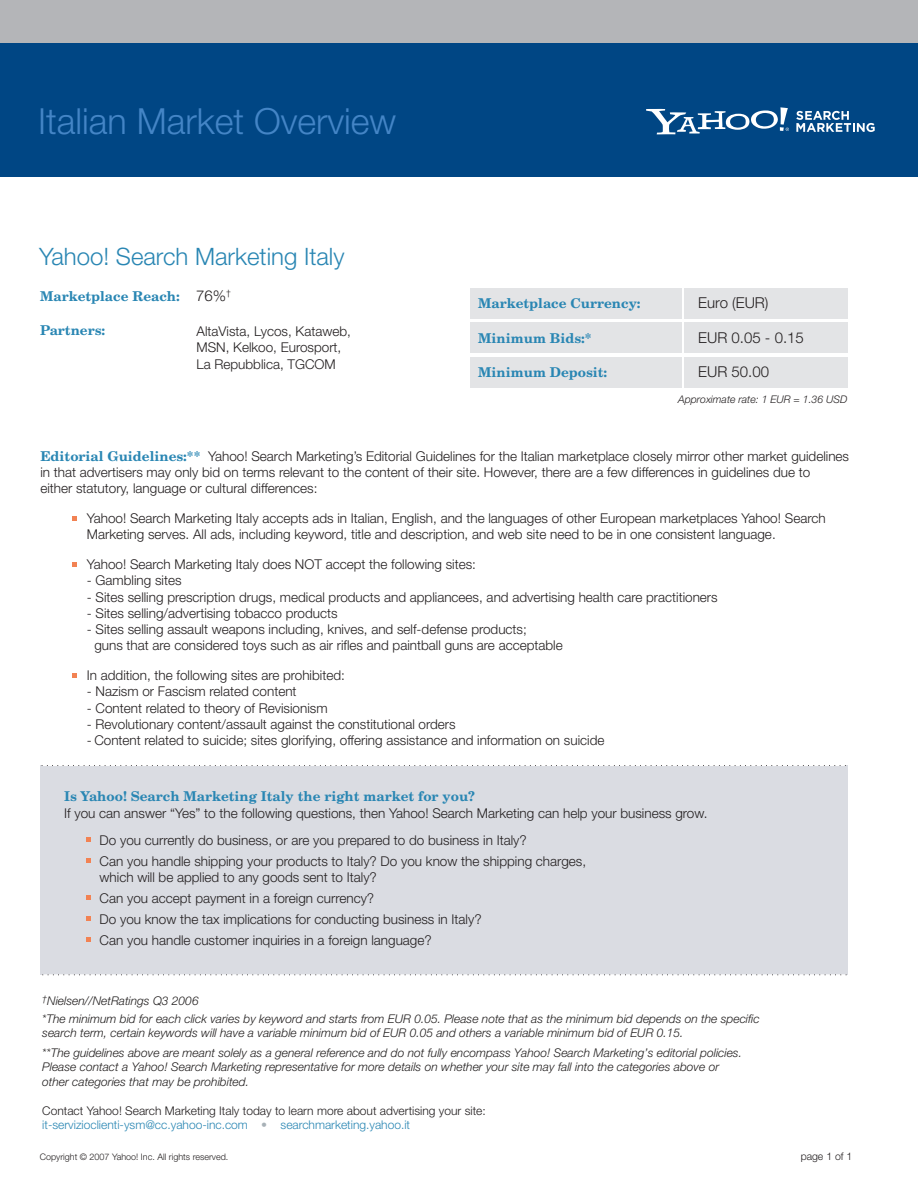
<style>
.page{position:relative;width:918px;height:1188px;background:#fff}
.page>*{position:absolute;margin:0;border:0;box-sizing:border-box;transform-origin:0 0}
.t1{font:300 36px "Helvetica Neue";color:#4485c6}
.t2{font:300 24px "Helvetica Neue";color:#2986b3}
.t3{font:300 15px "Helvetica Neue";color:#231f20}
.t4{font:300 13.5px/16.2px "Helvetica Neue";color:#231f20}
.t5{font:700 13.5px "New Century Schlbk";color:#2986b3}
.t6{font:italic 300 12px/14.4px "Helvetica Neue";color:#211e1e}
.t7{font:300 12px/14.4px "Helvetica Neue";color:#231f20}
.t8{font:italic 300 10.5px "Helvetica Neue";color:#231f20}
.t9{font:300 10.5px "Helvetica Neue";color:#231f20}
.t10{font:300 9px "Helvetica Neue";color:#231f20}
.s1{font-family:"Helvetica Neue";font-weight:300;font-size:15px;color:#231f20}
.s2{font-family:"New Century Schlbk";font-weight:700;color:#2986b3}
.s3{color:#2986b3}
.s4{color:#a8b1b7}
</style>
<div class="page">
<div style="left:0;top:0;width:918px;height:44px;background:#b4b5b8"></div>
<div style="left:1px;top:43px;width:917px;height:134px;background:#004684"></div>
<svg style="left:646px;top:107px;width:143px;height:27px"></svg>
<svg style="left:796px;top:111px;width:79px;height:21px"></svg>
<div style="left:684px;top:288px;width:164px;height:30px;background:#e3e4e6"></div>
<div style="left:470px;top:288px;width:211px;height:30px;background:#e3e4e6"></div>
<div style="left:684px;top:322px;width:164px;height:31px;background:#e3e4e6"></div>
<div style="left:470px;top:322px;width:211px;height:31px;background:#e3e4e6"></div>
<div style="left:684px;top:357px;width:164px;height:30px;background:#e3e4e6"></div>
<div style="left:470px;top:357px;width:211px;height:30px;background:#e3e4e6"></div>
<div style="left:40px;top:765px;width:808px;height:210px;background:#dadce2"></div>
<svg style="left:42px;top:765px;width:804px;height:1px"></svg>
<svg style="left:42px;top:974px;width:804px;height:1px"></svg>
<svg style="left:86px;top:858px;width:5px;height:5px"></svg>
<svg style="left:86px;top:896px;width:5px;height:4px"></svg>
<svg style="left:86px;top:916px;width:5px;height:4px"></svg>
<svg style="left:86px;top:937px;width:5px;height:5px"></svg>
<svg style="left:86px;top:837px;width:5px;height:4px"></svg>
<svg style="left:72px;top:562px;width:4px;height:4px"></svg>
<svg style="left:72px;top:673px;width:4px;height:5px"></svg>
<svg style="left:72px;top:516px;width:4px;height:5px"></svg>
<h1 class="t1" style="left:38px;top:100px;width:360px">Italian Market Overview</h1>
<h2 class="t2" style="left:39px;top:241px;width:307px">Yahoo! Search Marketing Italy</h2>
<p class="t5" style="left:40px;top:287px;width:192px">Marketplace Reach: <span class="s1">76%</span><sup>†</sup></p>
<p class="t5" style="left:40px;top:322px;width:67px">Partners:</p>
<p class="t4" style="left:197px;top:323px;width:156px">AltaVista, Lycos, Kataweb,<br>MSN, Kelkoo, Eurosport,<br>La Repubblica, TGCOM</p>
<p class="t5" style="left:478px;top:295px;width:164px">Marketplace Currency:</p>
<p class="t3" style="left:698px;top:294px;width:72px">Euro (EUR)</p>
<p class="t5" style="left:478px;top:329px;width:115px">Minimum Bids:*</p>
<p class="t3" style="left:698px;top:328px;width:107px">EUR 0.05 - 0.15</p>
<p class="t5" style="left:478px;top:364px;width:131px">Minimum Deposit:</p>
<p class="t3" style="left:698px;top:363px;width:72px">EUR 50.00</p>
<p class="t8" style="left:678px;top:393px;width:171px">Approximate rate: 1 EUR = 1.36 USD</p>
<p class="t4" style="left:40px;top:447px;width:810px"><span class="s2">Editorial Guidelines:**</span> Yahoo! Search Marketing’s Editorial Guidelines for the Italian marketplace closely mirror other market guidelines in that advertisers may only bid on terms relevant to the content of their site. However, there are a few differences in guidelines due to<br>either statutory, language or cultural differences:</p>
<p class="t4" style="left:87px;top:510px;width:740px">Yahoo! Search Marketing Italy accepts ads in Italian, English, and the languages of other European marketplaces Yahoo! Search<br>Marketing serves. All ads, including keyword, title and description, and web site need to be in one consistent language.</p>
<p class="t4" style="left:87px;top:556px;width:391px">Yahoo! Search Marketing Italy does NOT accept the following sites:</p>
<p class="t4" style="left:87px;top:572px;width:96px">- Gambling sites</p>
<p class="t4" style="left:87px;top:588px;width:632px">- Sites selling prescription drugs, medical products and appliancees, and advertising health care practitioners</p>
<p class="t4" style="left:87px;top:605px;width:252px">- Sites selling/advertising tobacco products</p>
<p class="t4" style="left:94px;top:621px;width:470px;text-indent:-8px">- Sites selling assault weapons including, knives, and self-defense products;<br>guns that are considered toys such as air rifles and paintball guns are acceptable</p>
<p class="t4" style="left:87px;top:667px;width:260px">In addition, the following sites are prohibited:</p>
<p class="t4" style="left:87px;top:683px;width:211px">- Nazism or Fascism related content</p>
<p class="t4" style="left:87px;top:699px;width:242px">- Content related to theory of Revisionism</p>
<p class="t4" style="left:87px;top:716px;width:370px">- Revolutionary content/assault against the constitutional orders</p>
<p class="t4" style="left:87px;top:732px;width:519px">- Content related to suicide; sites glorifying, offering assistance and information on suicide</p>
<p class="t5" style="left:64px;top:788px;width:412px">Is Yahoo! Search Marketing Italy the right market for you?</p>
<p class="t4" style="left:100px;top:799px;width:609px;line-height:27px;text-indent:-35px">If you can answer “Yes” to the following questions, then Yahoo! Search Marketing can help your business grow.<br>Do you currently do business, or are you prepared to do business in Italy?</p>
<p class="t4" style="left:100px;top:852px;width:488px">Can you handle shipping your products to Italy? Do you know the shipping charges, which will be applied to any goods sent to Italy?</p>
<p class="t4" style="left:100px;top:887px;width:384px;line-height:21px">Can you accept payment in a foreign currency?<br>Do you know the tax implications for conducting business in Italy?<br>Can you handle customer inquiries in a foreign language?</p>
<p class="t6" style="left:42px;top:992px;width:719px;line-height:18px"><sup>†</sup>Nielsen//NetRatings Q3 2006<br>*The minimum bid for each click varies by keyword and starts from EUR 0.05. Please note that as the minimum bid depends on the specific</p>
<p class="t6" style="left:42px;top:1026px;width:643px">search term, certain keywords will have a variable minimum bid of EUR 0.05 and others a variable minimum bid of EUR 0.15.</p>
<p class="t6" style="left:42px;top:1045px;width:701px">**The guidelines above are meant solely as a general reference and do not fully encompass Yahoo! Search Marketing’s editorial policies.<br>Please contact a Yahoo! Search Marketing representative for more details on whether your site may fall into the categories above or other categories that may be prohibited.</p>
<p class="t7" style="left:42px;top:1103px;width:445px">Contact Yahoo! Search Marketing Italy today to learn more about advertising your site: <span class="s3">it-servizioclienti-ysm@cc.yahoo-inc.com</span> <span class="s4">•</span> <span class="s3">searchmarketing.yahoo.it</span></p>
<p class="t10" style="left:40px;top:1152px;width:190px">Copyright © 2007 Yahoo! Inc. All rights reserved.</p>
<p class="t9" style="left:801px;top:1150px;width:53px">page 1 of 1</p>
</div>
